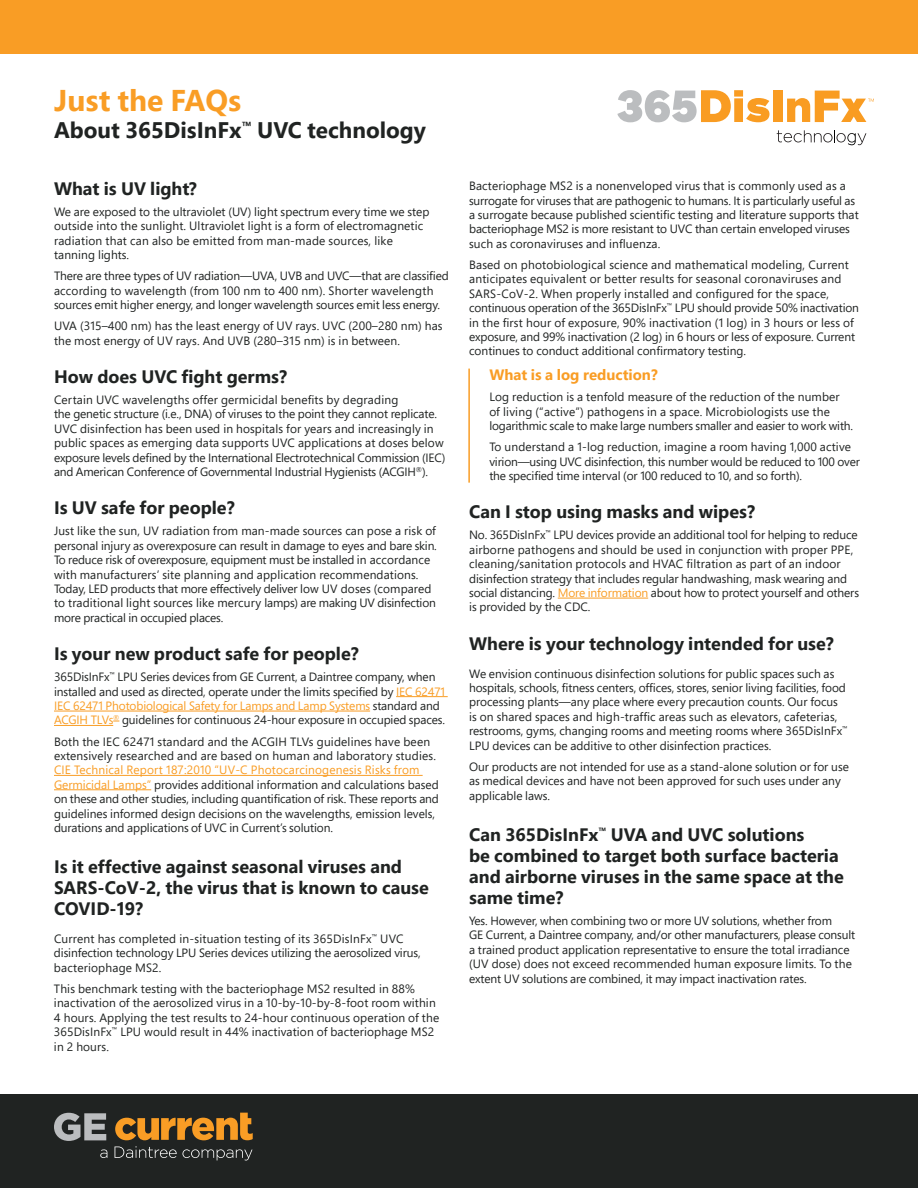
<style>
.page{position:relative;width:918px;height:1188px;background:#fff}
.page>*{position:absolute;margin:0;border:0;box-sizing:border-box;transform-origin:0 0}
.t1{font:700 30px "Segoe Pro";color:#f99d25}
.t2{font:700 22.5px "Segoe Pro";color:#202322}
.t3{font:700 18px/21px "Segoe Pro";color:#202322}
.t4{font:700 15px "Segoe Pro";color:#f99d25}
.t5{font:12px/14.4px "Segoe Pro";color:#202322}
.s1{color:#f99d25}
</style>
<div class="page">
<svg style="left:617px;top:90px;width:153px;height:32px"></svg>
<div style="left:773px;top:91px;width:10px;height:31px;background:#f99c22"></div>
<svg style="left:777px;top:130px;width:89px;height:15px"></svg>
<svg style="left:787px;top:91px;width:87px;height:31px"></svg>
<div style="left:0;top:1095px;width:918px;height:93px;background:#202322"></div>
<svg style="left:100px;top:1149px;width:7px;height:9px"></svg>
<svg style="left:115px;top:1146px;width:137px;height:14px"></svg>
<svg style="left:54px;top:1113px;width:52px;height:28px"></svg>
<svg style="left:115px;top:1113px;width:138px;height:27px"></svg>
<hr style="left:396px;top:696px;width:52px;height:1px;background:#f99d25">
<hr style="left:54px;top:711px;width:316px;height:1px;background:#f99d25">
<hr style="left:54px;top:725px;width:59px;height:1px;background:#f99d25">
<hr style="left:54px;top:775px;width:369px;height:1px;background:#f99d25">
<hr style="left:54px;top:789px;width:97px;height:1px;background:#f99d25">
<hr style="left:558px;top:598px;width:90px;height:1px;background:#f99d25">
<div style="left:0;top:0;width:918px;height:54px;background:#f99d25"></div>
<hr style="left:468px;top:369px;width:2px;height:114px;background:#f99d25">
<h1 class="t1" style="left:54px;top:79px;width:189px">Just the FAQs</h1>
<h2 class="t2" style="left:54px;top:114px;width:374px">About 365DisInFx<sup>™</sup> UVC technology</h2>
<h3 class="t3" style="left:54px;top:177px;width:144px">What is UV light?</h3>
<p class="t5" style="left:54px;top:204px;width:377px">We are exposed to the ultraviolet (UV) light spectrum every time we step outside into the sunlight. Ultraviolet light is a form of electromagnetic radiation that can also be emitted from man-made sources, like tanning lights.</p>
<p class="t5" style="left:54px;top:268px;width:396px">There are three types of UV radiation—UVA, UVB and UVC—that are classified according to wavelength (from 100 nm to 400 nm). Shorter wavelength sources emit higher energy, and longer wavelength sources emit less energy.</p>
<p class="t5" style="left:54px;top:318px;width:390px">UVA (315–400 nm) has the least energy of UV rays. UVC (200–280 nm) has the most energy of UV rays. And UVB (280–315 nm) is in between.</p>
<h3 class="t3" style="left:54px;top:365px;width:235px">How does UVC fight germs?</h3>
<p class="t5" style="left:54px;top:392px;width:393px">Certain UVC wavelengths offer germicidal benefits by degrading<br>the genetic structure (i.e., DNA) of viruses to the point they cannot replicate.<br>UVC disinfection has been used in hospitals for years and increasingly in public spaces as emerging data supports UVC applications at doses below exposure levels defined by the International Electrotechnical Commission (IEC) and American Conference of Governmental Industrial Hygienists (ACGIH<sup>®</sup>).</p>
<h3 class="t3" style="left:54px;top:497px;width:182px">Is UV safe for people?</h3>
<p class="t5" style="left:54px;top:524px;width:384px">Just like the sun, UV radiation from man-made sources can pose a risk of personal injury as overexposure can result in damage to eyes and bare skin.<br>To reduce risk of overexposure, equipment must be installed in accordance with manufacturers’ site planning and application recommendations.<br>Today, LED products that more effectively deliver low UV doses (compared to traditional light sources like mercury lamps) are making UV disinfection more practical in occupied places.</p>
<h3 class="t3" style="left:54px;top:643px;width:306px">Is your new product safe for people?</h3>
<p class="t5" style="left:54px;top:669px;width:393px">365DisInFx<sup>™</sup> LPU Series devices from GE Current, a Daintree company, when installed and used as directed, operate under the limits specified by <span class="s1">IEC 62471<br>IEC 62471 Photobiological Safety for Lamps and Lamp Systems</span> standard and <span class="s1">ACGIH TLVs</span><sup>®</sup> guidelines for continuous 24-hour exposure in occupied spaces.</p>
<p class="t5" style="left:54px;top:734px;width:383px">Both the IEC 62471 standard and the ACGIH TLVs guidelines have been extensively researched and are based on human and laboratory studies.</p>
<p class="t5" style="left:54px;top:763px;width:386px"><span class="s1">CIE Technical Report 187:2010 “UV-C Photocarcinogenesis Risks from Germicidal Lamps”</span> provides additional information and calculations based on these and other studies, including quantification of risk. These reports and guidelines informed design decisions on the wavelengths, emission levels, durations and applications of UVC in Current’s solution.</p>
<h3 class="t3" style="left:54px;top:856px;width:376px">Is it effective against seasonal viruses and<br>SARS-CoV-2, the virus that is known to cause<br>COVID-19?</h3>
<p class="t5" style="left:54px;top:931px;width:368px">Current has completed in-situation testing of its 365DisInFx<sup>™</sup> UVC disinfection technology LPU Series devices utilizing the aerosolized virus, bacteriophage MS2.</p>
<p class="t5" style="left:54px;top:981px;width:387px">This benchmark testing with the bacteriophage MS2 resulted in 88% inactivation of the aerosolized virus in a 10-by-10-by-8-foot room within 4 hours. Applying the test results to 24-hour continuous operation of the 365DisInFx<sup>™</sup> LPU would result in 44% inactivation of bacteriophage MS2 in 2 hours.</p>
<p class="t5" style="left:469px;top:178px;width:391px">Bacteriophage MS2 is a nonenveloped virus that is commonly used as a surrogate for viruses that are pathogenic to humans. It is particularly useful as a surrogate because published scientific testing and literature supports that bacteriophage MS2 is more resistant to UVC than certain enveloped viruses such as coronaviruses and influenza.</p>
<p class="t5" style="left:469px;top:257px;width:391px">Based on photobiological science and mathematical modeling, Current anticipates equivalent or better results for seasonal coronaviruses and SARS-CoV-2. When properly installed and configured for the space, continuous operation of the 365DisInFx<sup>™</sup> LPU should provide 50% inactivation in the first hour of exposure, 90% inactivation (1 log) in 3 hours or less of exposure, and 99% inactivation (2 log) in 6 hours or less of exposure. Current continues to conduct additional confirmatory testing.</p>
<p class="t4" style="left:489px;top:364px;width:170px">What is a log reduction?</p>
<p class="t5" style="left:489px;top:390px;width:365px">Log reduction is a tenfold measure of the reduction of the number of living (“active”) pathogens in a space. Microbiologists use the logarithmic scale to make large numbers smaller and easier to work with.</p>
<p class="t5" style="left:489px;top:439px;width:372px">To understand a 1-log reduction, imagine a room having 1,000 active virion―using UVC disinfection, this number would be reduced to 100 over the specified time interval (or 100 reduced to 10, and so forth).</p>
<h3 class="t3" style="left:469px;top:501px;width:287px">Can I stop using masks and wipes?</h3>
<p class="t5" style="left:469px;top:528px;width:391px">No. 365DisInFx<sup>™</sup> LPU devices provide an additional tool for helping to reduce airborne pathogens and should be used in conjunction with proper PPE, cleaning/sanitation protocols and HVAC filtration as part of an indoor disinfection strategy that includes regular handwashing, mask wearing and social distancing. <span class="s1">More information</span> about how to protect yourself and others is provided by the CDC.</p>
<h3 class="t3" style="left:469px;top:632px;width:366px">Where is your technology intended for use?</h3>
<p class="t5" style="left:469px;top:666px;width:380px">We envision continuous disinfection solutions for public spaces such as hospitals, schools, fitness centers, offices, stores, senior living facilities, food processing plants―any place where every precaution counts. Our focus is on shared spaces and high-traffic areas such as elevators, cafeterias, restrooms, gyms, changing rooms and meeting rooms where 365DisInFx<sup>™ </sup>LPU devices can be additive to other disinfection practices.</p>
<p class="t5" style="left:469px;top:759px;width:381px">Our products are not intended for use as a stand-alone solution or for use as medical devices and have not been approved for such uses under any applicable laws.</p>
<h3 class="t3" style="left:469px;top:823px;width:376px">Can 365DisInFx<sup>™</sup> UVA and UVC solutions<br>be combined to target both surface bacteria and airborne viruses in the same space at the same time?</h3>
<p class="t5" style="left:469px;top:913px;width:388px">Yes. However, when combining two or more UV solutions, whether from<br>GE Current, a Daintree company, and/or other manufacturers, please consult a trained product application representative to ensure the total irradiance (UV dose) does not exceed recommended human exposure limits. To the extent UV solutions are combined, it may impact inactivation rates.</p>
</div>
